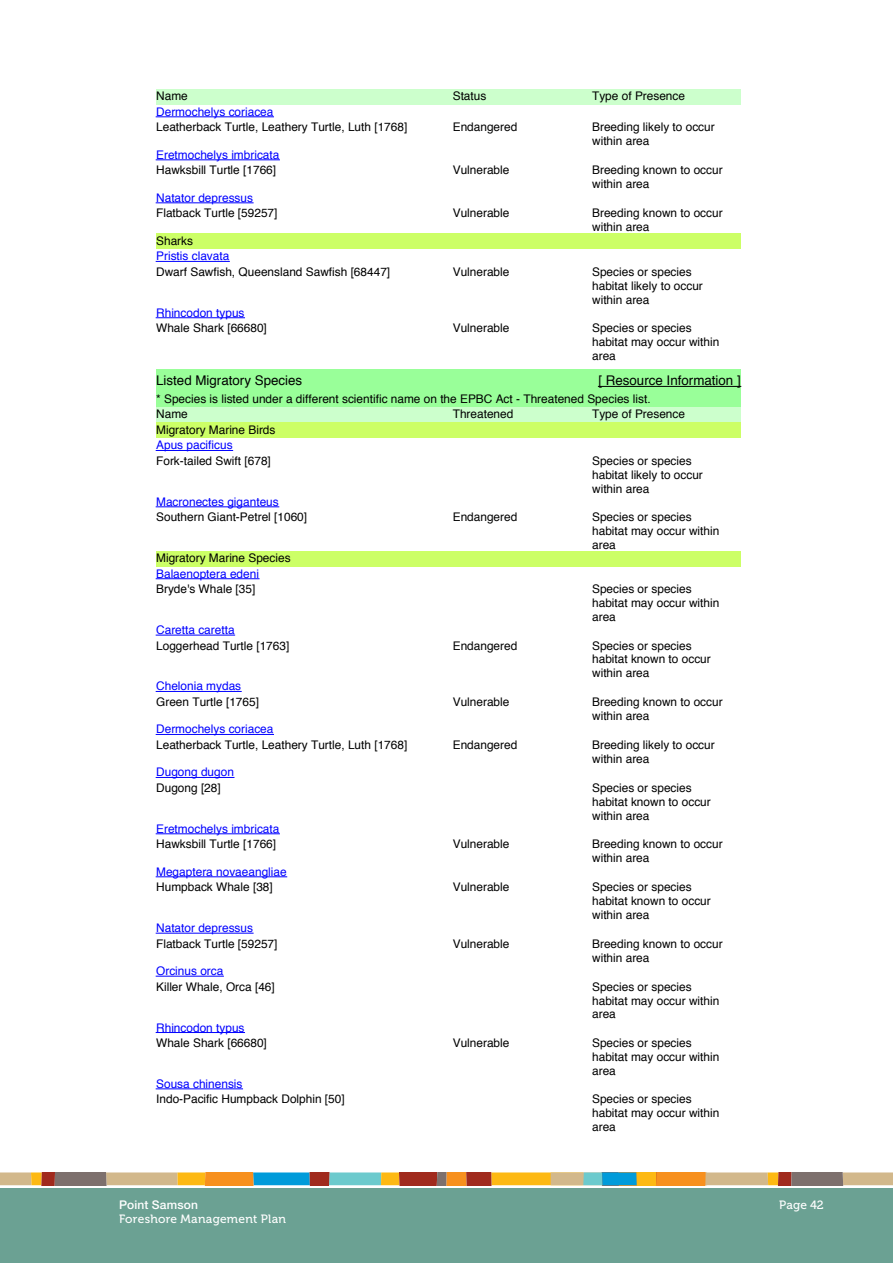
<style>
.page{position:relative;width:893px;height:1263px;background:#fff}
.page>*{position:absolute;margin:0;border:0;box-sizing:border-box;transform-origin:0 0}
.t1{font:13.35px "Helvetica";color:#000}
.t2{font:12px "Museo 500";letter-spacing:.02em;color:#fff}
.t3{font:500 12px "Helvetica Neue";letter-spacing:.015em;color:#fff}
.t4{font:11.85px/13.8px "Helvetica";color:#000}
.t5{font:11.85px "Helvetica";color:#00f}
</style>
<div class="page">
<div style="left:156px;top:89px;width:297px;height:16px;background:#cfc"></div>
<div style="left:453px;top:89px;width:139px;height:16px;background:#cfc"></div>
<div style="left:592px;top:89px;width:148px;height:16px;background:#cfc"></div>
<hr style="left:156px;top:116px;width:117px;height:1px;background:#00f">
<hr style="left:156px;top:159px;width:123px;height:1px;background:#00f">
<hr style="left:156px;top:202px;width:97px;height:1px;background:#00f">
<div style="left:156px;top:234px;width:584px;height:15px;background:#cf6"></div>
<hr style="left:156px;top:261px;width:73px;height:1px;background:#00f">
<hr style="left:156px;top:317px;width:89px;height:1px;background:#00f">
<div style="left:156px;top:369px;width:297px;height:22px;background:#9f9"></div>
<div style="left:453px;top:369px;width:287px;height:22px;background:#9f9"></div>
<hr style="left:598px;top:386px;width:143px;height:1px;background:#000">
<div style="left:156px;top:391px;width:584px;height:16px;background:#9f9"></div>
<div style="left:156px;top:407px;width:297px;height:16px;background:#cfc"></div>
<div style="left:453px;top:407px;width:139px;height:16px;background:#cfc"></div>
<div style="left:592px;top:407px;width:148px;height:16px;background:#cfc"></div>
<div style="left:156px;top:423px;width:584px;height:15px;background:#cf6"></div>
<hr style="left:156px;top:450px;width:77px;height:1px;background:#00f">
<hr style="left:156px;top:506px;width:123px;height:1px;background:#00f">
<div style="left:156px;top:551px;width:584px;height:15px;background:#cf6"></div>
<hr style="left:156px;top:578px;width:103px;height:1px;background:#00f">
<hr style="left:156px;top:635px;width:79px;height:1px;background:#00f">
<hr style="left:156px;top:691px;width:85px;height:1px;background:#00f">
<hr style="left:156px;top:734px;width:117px;height:1px;background:#00f">
<hr style="left:156px;top:777px;width:78px;height:1px;background:#00f">
<hr style="left:156px;top:833px;width:123px;height:1px;background:#00f">
<hr style="left:156px;top:876px;width:131px;height:1px;background:#00f">
<hr style="left:156px;top:933px;width:97px;height:1px;background:#00f">
<hr style="left:156px;top:976px;width:67px;height:1px;background:#00f">
<hr style="left:156px;top:1032px;width:89px;height:1px;background:#00f">
<hr style="left:156px;top:1088px;width:87px;height:1px;background:#00f">
<div style="left:0;top:1188px;width:893px;height:75px;background:#6ba193"></div>
<svg style="left:0;top:1172px;width:893px;height:13px;background:#b19867"></svg>
<p class="t4" style="left:156px;top:90px;width:33px">Name</p>
<p class="t4" style="left:453px;top:90px;width:35px">Status</p>
<p class="t4" style="left:592px;top:90px;width:94px">Type of Presence</p>
<p class="t4" style="left:156px;top:121px;width:253px">Leatherback Turtle, Leathery Turtle, Luth [1768]</p>
<p class="t4" style="left:453px;top:121px;width:66px">Endangered</p>
<p class="t4" style="left:592px;top:121px;width:124px">Breeding likely to occur within area</p>
<p class="t5" style="left:156px;top:103px;width:119px">Dermochelys coriacea</p>
<p class="t5" style="left:156px;top:146px;width:125px">Eretmochelys imbricata</p>
<p class="t4" style="left:156px;top:164px;width:121px">Hawksbill Turtle [1766]</p>
<p class="t4" style="left:453px;top:164px;width:58px">Vulnerable</p>
<p class="t4" style="left:592px;top:164px;width:132px">Breeding known to occur within area</p>
<p class="t5" style="left:156px;top:189px;width:98px">Natator depressus</p>
<p class="t4" style="left:156px;top:234px;width:38px">Sharks</p>
<p class="t4" style="left:156px;top:265px;width:236px">Dwarf Sawfish, Queensland Sawfish [68447]</p>
<p class="t4" style="left:453px;top:265px;width:58px">Vulnerable</p>
<p class="t4" style="left:592px;top:265px;width:112px">Species or species habitat likely to occur within area</p>
<p class="t4" style="left:156px;top:207px;width:123px">Flatback Turtle [59257]</p>
<p class="t4" style="left:453px;top:207px;width:58px">Vulnerable</p>
<p class="t4" style="left:592px;top:207px;width:132px">Breeding known to occur within area</p>
<p class="t5" style="left:156px;top:247px;width:75px">Pristis clavata</p>
<p class="t5" style="left:156px;top:303px;width:90px">Rhincodon typus</p>
<p class="t4" style="left:156px;top:322px;width:112px">Whale Shark [66680]</p>
<p class="t4" style="left:453px;top:322px;width:58px">Vulnerable</p>
<p class="t4" style="left:592px;top:322px;width:129px">Species or species habitat may occur within area</p>
<p class="t1" style="left:156px;top:370px;width:148px">Listed Migratory Species</p>
<p class="t1" style="left:598px;top:370px;width:144px">[ Resource Information ]</p>
<p class="t4" style="left:156px;top:391px;width:496px;line-height:15.6px">* Species is listed under a different scientific name on the EPBC Act - Threatened Species list.<br>Name</p>
<p class="t4" style="left:453px;top:408px;width:62px">Threatened</p>
<p class="t4" style="left:592px;top:408px;width:94px">Type of Presence</p>
<p class="t4" style="left:156px;top:423px;width:121px">Migratory Marine Birds</p>
<p class="t4" style="left:156px;top:454px;width:116px">Fork-tailed Swift [678]</p>
<p class="t4" style="left:592px;top:454px;width:112px">Species or species habitat likely to occur within area</p>
<p class="t5" style="left:156px;top:436px;width:78px">Apus pacificus</p>
<p class="t5" style="left:156px;top:492px;width:124px">Macronectes giganteus</p>
<p class="t4" style="left:156px;top:511px;width:152px">Southern Giant-Petrel [1060]</p>
<p class="t4" style="left:453px;top:511px;width:66px">Endangered</p>
<p class="t4" style="left:592px;top:511px;width:129px">Species or species habitat may occur within area</p>
<p class="t4" style="left:156px;top:551px;width:136px">Migratory Marine Species</p>
<p class="t4" style="left:156px;top:583px;width:101px">Bryde's Whale [35]</p>
<p class="t4" style="left:592px;top:583px;width:129px">Species or species habitat may occur within area</p>
<p class="t5" style="left:156px;top:564px;width:104px">Balaenoptera edeni</p>
<p class="t5" style="left:156px;top:621px;width:80px">Caretta caretta</p>
<p class="t4" style="left:156px;top:639px;width:135px">Loggerhead Turtle [1763]</p>
<p class="t4" style="left:453px;top:639px;width:66px">Endangered</p>
<p class="t4" style="left:592px;top:639px;width:120px">Species or species habitat known to occur within area</p>
<p class="t5" style="left:156px;top:677px;width:87px">Chelonia mydas</p>
<p class="t4" style="left:156px;top:695px;width:104px">Green Turtle [1765]</p>
<p class="t4" style="left:453px;top:695px;width:58px">Vulnerable</p>
<p class="t4" style="left:592px;top:695px;width:132px">Breeding known to occur within area</p>
<p class="t5" style="left:156px;top:720px;width:119px">Dermochelys coriacea</p>
<p class="t4" style="left:156px;top:738px;width:253px">Leatherback Turtle, Leathery Turtle, Luth [1768]</p>
<p class="t4" style="left:453px;top:738px;width:66px">Endangered</p>
<p class="t4" style="left:592px;top:738px;width:124px">Breeding likely to occur within area</p>
<p class="t5" style="left:156px;top:763px;width:79px">Dugong dugon</p>
<p class="t4" style="left:156px;top:781px;width:66px">Dugong [28]</p>
<p class="t4" style="left:592px;top:781px;width:120px">Species or species habitat known to occur within area</p>
<p class="t5" style="left:156px;top:819px;width:125px">Eretmochelys imbricata</p>
<p class="t4" style="left:156px;top:838px;width:121px">Hawksbill Turtle [1766]</p>
<p class="t4" style="left:453px;top:838px;width:58px">Vulnerable</p>
<p class="t4" style="left:592px;top:838px;width:132px">Breeding known to occur within area</p>
<p class="t5" style="left:156px;top:862px;width:132px">Megaptera novaeangliae</p>
<p class="t4" style="left:156px;top:881px;width:118px">Humpback Whale [38]</p>
<p class="t4" style="left:453px;top:881px;width:58px">Vulnerable</p>
<p class="t4" style="left:592px;top:881px;width:120px">Species or species habitat known to occur within area</p>
<p class="t5" style="left:156px;top:919px;width:98px">Natator depressus</p>
<p class="t4" style="left:156px;top:937px;width:123px">Flatback Turtle [59257]</p>
<p class="t4" style="left:453px;top:937px;width:58px">Vulnerable</p>
<p class="t4" style="left:592px;top:937px;width:132px">Breeding known to occur within area</p>
<p class="t5" style="left:156px;top:962px;width:69px">Orcinus orca</p>
<p class="t4" style="left:156px;top:980px;width:120px">Killer Whale, Orca [46]</p>
<p class="t4" style="left:592px;top:980px;width:129px">Species or species habitat may occur within area</p>
<p class="t5" style="left:156px;top:1018px;width:90px">Rhincodon typus</p>
<p class="t4" style="left:156px;top:1036px;width:112px">Whale Shark [66680]</p>
<p class="t4" style="left:453px;top:1036px;width:58px">Vulnerable</p>
<p class="t4" style="left:592px;top:1036px;width:129px">Species or species habitat may occur within area</p>
<p class="t5" style="left:156px;top:1074px;width:88px">Sousa chinensis</p>
<p class="t4" style="left:156px;top:1093px;width:190px">Indo-Pacific Humpback Dolphin [50]</p>
<p class="t4" style="left:592px;top:1093px;width:129px">Species or species habitat may occur within area</p>
<p class="t3" style="left:119px;top:1197px;width:80px">Point Samson</p>
<p class="t2" style="left:119px;top:1212px;width:168px">Foreshore Management Plan</p>
<p class="t2" style="left:779px;top:1198px;width:46px">Page 42</p>
</div>
